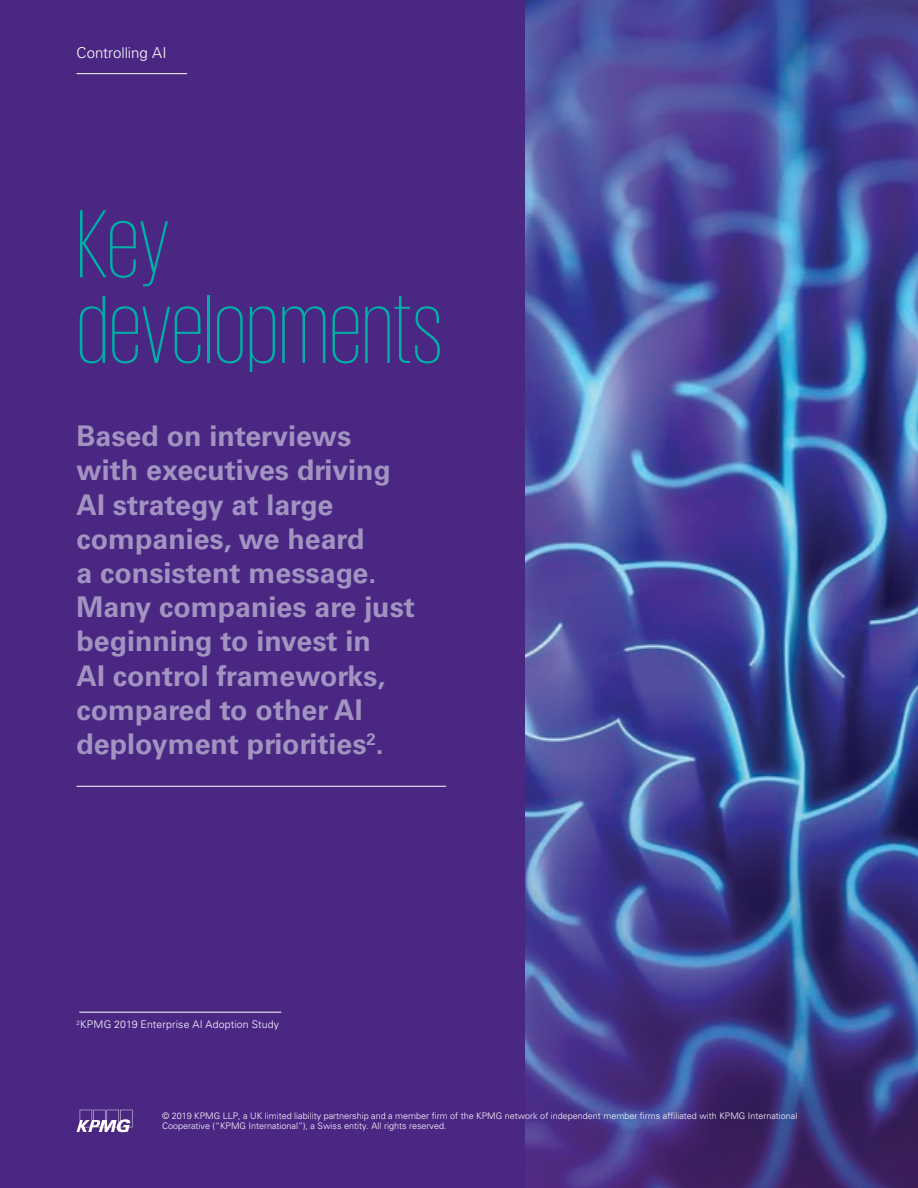
<style>
.page{position:relative;width:918px;height:1188px;background:#fff}
.page>*{position:absolute;margin:0;border:0;box-sizing:border-box;transform-origin:0 0}
.t1{font:200 99px/85.5px "KPMG";letter-spacing:.005em;color:#00afa8}
.t2{font:700 28.5px/34.2px "Univers LT Std";color:#a293c1}
.t3{font:300 15px "Univers LT Std";color:#fff}
.t4{font:300 10.5px "Univers LT Std";letter-spacing:.015em;color:#fff}
.t5{font:300 9px/10.5px "Univers LT Std";color:#fff}
</style>
<div class="page">
<img style="left:525px;top:0;width:393px;height:548px">
<img style="left:525px;top:548px;width:393px;height:640px">
<div style="left:0;top:0;width:525px;height:1188px;background:#4a2783"></div>
<hr style="left:77px;top:786px;width:369px;height:1px;background:#fff">
<hr style="left:79px;top:1012px;width:202px;height:1px;background:#fff">
<hr style="left:77px;top:73px;width:110px;height:1px;background:#fff">
<svg style="left:77px;top:1110px;width:55px;height:22px"></svg>
<p class="t3" style="left:77px;top:44px;width:92px">Controlling AI</p>
<h1 class="t1" style="left:77px;top:199px;width:368px">Key developments</h1>
<p class="t2" style="left:77px;top:419px;width:340px">Based on interviews with executives driving<br>AI strategy at large companies, we heard<br>a consistent message.<br>Many companies are just beginning to invest in<br>AI control frameworks, compared to other AI deployment priorities<sup>2</sup> .</p>
<p class="t4" style="left:77px;top:1018px;width:204px"><sup>2</sup>KPMG 2019 Enterprise AI Adoption Study</p>
<p class="t5" style="left:162px;top:1110px;width:637px">© 2019 KPMG LLP, a UK limited liability partnership and a member frm of the KPMG network of independent member frms affliated with KPMG International<br>Cooperative (“KPMG International”), a Swiss entity. All rights reserved.</p>
</div>
